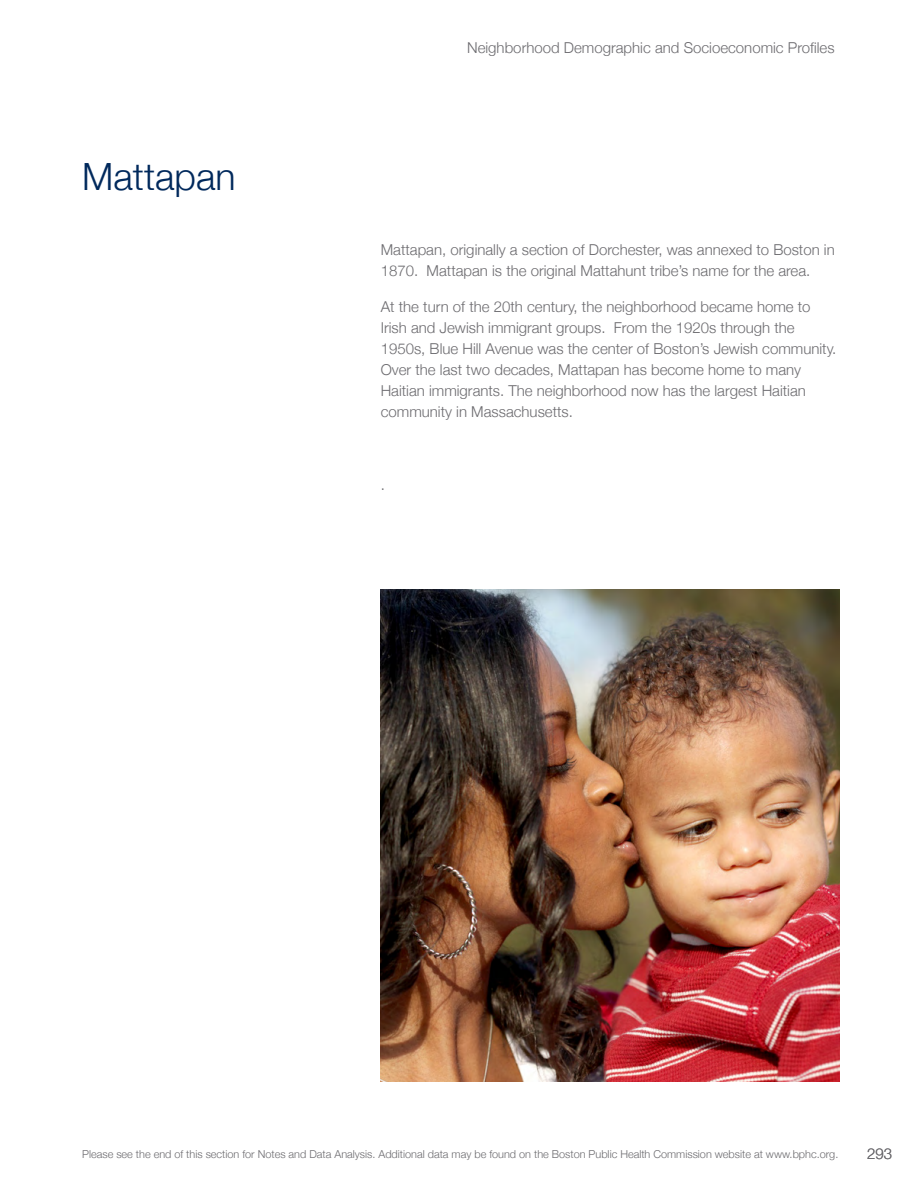
<style>
.page{position:relative;width:919px;height:1191px;background:#fff}
.page>*{position:absolute;margin:0;border:0;box-sizing:border-box;transform-origin:0 0}
.Head_L2_Red{font:300 37.5px "Helvetica Neue";color:#00295c}
.Body_Text{font:300 15px/21px "Helvetica Neue";color:#6c6b6f}
.glossary_name{font:300 15px "Helvetica Neue";color:#6c6b6f}
.t1{font:300 10.95px "Helvetica Neue";color:#6c6b6f}
</style>
<div class="page">
<img style="left:381px;top:589px;width:459px;height:492px">
<p class="Head_L2_Red" style="left:82px;top:154px;width:155px">Mattapan</p>
<p class="Body_Text" style="left:762px;top:36px;width:78px">Introduction</p>
<p class="glossary_name" style="left:467px;top:38px;width:369px">Neighborhood Demographic and Socioeconomic Profiles</p>
<p class="Body_Text" style="left:381px;top:239px;width:456px">Mattapan, originally a section of Dorchester, was annexed to Boston in<br>1870. Mattapan is the original Mattahunt tribe’s name for the area.</p>
<p class="Body_Text" style="left:381px;top:296px;width:457px">At the turn of the 20th century, the neighborhood became home to Irish and Jewish immigrant groups. From the 1920s through the 1950s, Blue Hill Avenue was the center of Boston’s Jewish community.<br>Over the last two decades, Mattapan has become home to many Haitian immigrants. The neighborhood now has the largest Haitian community in Massachusetts.</p>
<p class="Body_Text" style="left:381px;top:473px;width:6px">.</p>
<p class="t1" style="left:82px;top:1146px;width:758px">Please see the end of this section for Notes and Data Analysis. Additional data may be found on the Boston Public Health Commission website at www.bphc.org.</p>
<p class="Body_Text" style="left:867px;top:1142px;width:27px">293</p>
</div>
